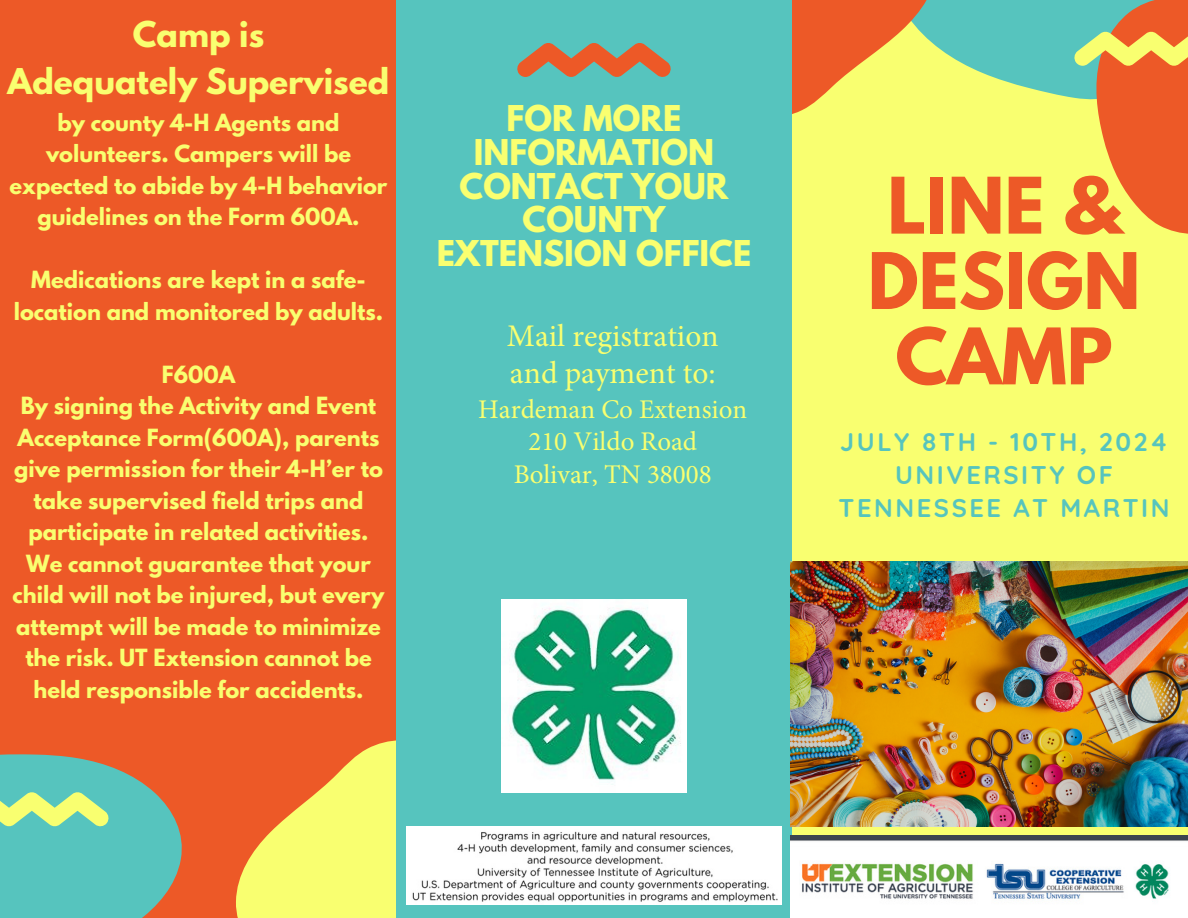
<style>
.page{position:relative;width:1188px;height:918px;background:#f9ff70}
.page>*{position:absolute;margin:0;border:0;box-sizing:border-box;transform-origin:0 0}
.t1{font:700 69px/75.3px "League Spartan";color:#ed5927;text-align:center}
.t2{font:700 31.5px/33.8px "League Spartan";color:#f9ff70;text-align:center}
.t3{font:31.5px/37.8px "Minion Pro";color:#f9ff70}
.t4{font:27px/32.4px "Minion Pro";color:#f9ff70;text-align:center}
.t5{font:700 25.5px/32.7px "Quicksand";letter-spacing:.1em;color:#56c4be;text-align:center}
.t6{font:700 21px/31.5px "League Spartan";color:#f9ff70;text-align:center}
</style>
<div class="page">
<div style="left:0;top:0;width:396px;height:918px;background:#ed5927"></div>
<svg style="left:236px;top:740px;width:160px;height:178px;fill:#f9ff70"></svg>
<svg style="left:965px;top:0;width:80px;height:92px;background:#6acbb4"></svg>
<svg style="left:792px;top:0;width:173px;height:114px"></svg>
<svg style="left:1045px;top:0;width:143px;height:234px"></svg>
<div style="left:396px;top:0;width:396px;height:918px;background:#56c4be"></div>
<svg style="left:0;top:754px;width:182px;height:164px;background:#6cb4a7"></svg>
<svg style="left:517px;top:43px;width:154px;height:34px"></svg>
<svg style="left:0;top:792px;width:109px;height:34px;background:#b4e690"></svg>
<img style="left:791px;top:561px;width:397px;height:266px">
<img style="left:501px;top:599px;width:186px;height:194px">
<img style="left:407px;top:826px;width:374px;height:79px">
<img style="left:791px;top:836px;width:397px;height:82px">
<p class="t2" style="left:133px;top:21px;width:133px">Camp is</p>
<p class="t2" style="left:8px;top:68px;width:383px">Adequately Supervised</p>
<p class="t6" style="left:10px;top:109px;width:379px">by county 4-H Agents and volunteers. Campers will be expected to abide by 4-H behavior guidelines on the Form 600A.</p>
<p class="t6" style="left:14px;top:267px;width:371px">Medications are kept in a safe&shy;location and monitored by adults.</p>
<p class="t6" style="left:162px;top:361px;width:75px">F600A</p>
<p class="t6" style="left:14px;top:393px;width:370px">By signing the Activity and Event Acceptance Form(600A), parents give permission for their 4-H’er to take supervised field trips and participate in related activities.</p>
<p class="t6" style="left:13px;top:550px;width:373px">We cannot guarantee that your child will not be injured, but every attempt will be made to minimize the risk. UT Extension cannot be held responsible for accidents.</p>
<p class="t2" style="left:437px;top:106px;width:316px">FOR MORE<br>INFORMATION<br>CONTACT YOUR<br>COUNTY<br>EXTENSION OFFICE</p>
<h2 class="t3" style="left:507px;top:317px;width:213px">Mail registration and payment to:</h2>
<p class="t4" style="left:478px;top:393px;width:271px">Hardeman Co Extension<br>210 Vildo Road<br>Bolivar, TN 38008</p>
<h2 class="t1" style="left:868px;top:177px;width:274px">LINE &amp;<br>DESIGN<br>CAMP</h2>
<p class="t5" style="left:839px;top:425px;width:332px">JULY 8TH - 10TH, 2024<br>UNIVERSITY OF<br>TENNESSEE AT MARTIN</p>
</div>
